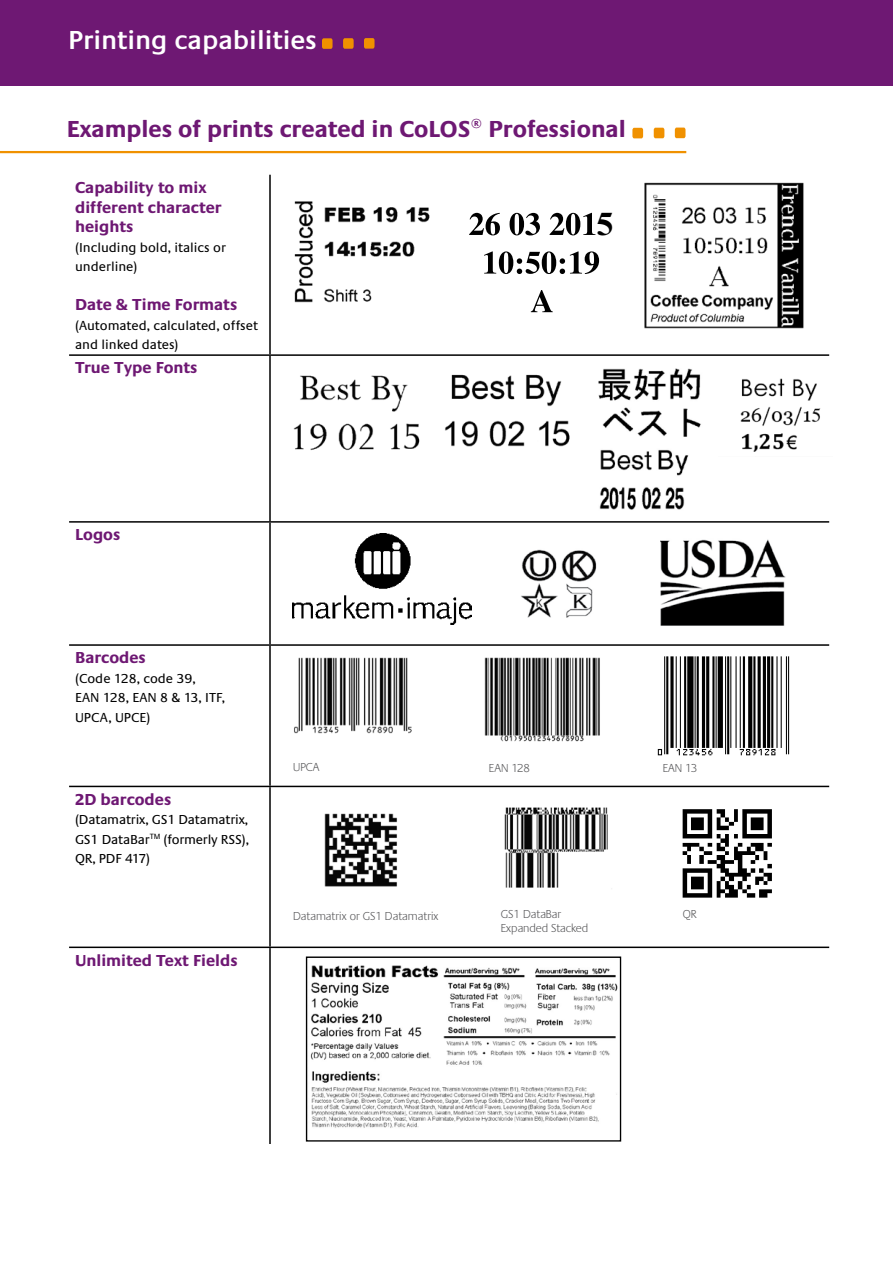
<style>
.page{position:relative;width:893px;height:1263px;background:#fff}
.page>*{position:absolute;margin:0;border:0;box-sizing:border-box;transform-origin:0 0}
.t1{font:700 33.45px "Times New Roman";color:#000}
.t2{font:600 27px "Praxis";color:#fff}
.t3{font:700 24px "Praxis";color:#6e1873}
.t4{font:700 16.5px/19.5px "Praxis";color:#6e1873}
.t5{font:13.5px/19.5px "Praxis";color:#000}
.t6{font:300 12px/14.4px "Praxis";color:#58585a}
</style>
<div class="page">
<div style="left:0;top:0;width:893px;height:85px;background:#6e1873"></div>
<svg style="left:322px;top:38px;width:11px;height:11px"></svg>
<svg style="left:343px;top:38px;width:11px;height:11px"></svg>
<svg style="left:364px;top:38px;width:11px;height:11px"></svg>
<hr style="left:269px;top:175px;width:2px;height:179px;background:#000">
<hr style="left:69px;top:354px;width:201px;height:2px;background:#000">
<hr style="left:270px;top:354px;width:559px;height:2px;background:#000">
<hr style="left:269px;top:356px;width:2px;height:165px;background:#000">
<hr style="left:69px;top:521px;width:201px;height:2px;background:#000">
<hr style="left:270px;top:521px;width:559px;height:2px;background:#000">
<hr style="left:269px;top:523px;width:2px;height:121px;background:#000">
<hr style="left:69px;top:644px;width:201px;height:2px;background:#000">
<hr style="left:270px;top:644px;width:559px;height:2px;background:#000">
<hr style="left:269px;top:646px;width:2px;height:140px;background:#000">
<hr style="left:69px;top:786px;width:201px;height:1px;background:#000">
<hr style="left:270px;top:786px;width:559px;height:1px;background:#000">
<hr style="left:269px;top:787px;width:2px;height:159px;background:#000">
<hr style="left:69px;top:946px;width:201px;height:2px;background:#000">
<hr style="left:270px;top:946px;width:559px;height:2px;background:#000">
<hr style="left:269px;top:948px;width:2px;height:239px;background:#000">
<img style="left:294px;top:201px;width:136px;height:102px">
<img style="left:293px;top:375px;width:127px;height:76px">
<img style="left:324px;top:813px;width:73px;height:74px">
<img style="left:484px;top:657px;width:116px;height:85px">
<img style="left:504px;top:807px;width:108px;height:82px">
<img style="left:294px;top:657px;width:118px;height:77px">
<img style="left:445px;top:374px;width:125px;height:73px">
<img style="left:293px;top:533px;width:179px;height:91px">
<img style="left:598px;top:368px;width:103px;height:142px">
<img style="left:310px;top:965px;width:308px;height:163px">
<div style="left:306px;top:956px;width:315px;height:185px;border:1px solid #000"></div>
<svg style="left:632px;top:128px;width:11px;height:10px"></svg>
<svg style="left:654px;top:128px;width:10px;height:10px"></svg>
<svg style="left:675px;top:128px;width:10px;height:10px"></svg>
<hr style="left:0;top:151px;width:686px;height:2px;background:#f09100">
<img style="left:521px;top:549px;width:76px;height:69px">
<img style="left:682px;top:809px;width:90px;height:89px">
<img style="left:660px;top:539px;width:126px;height:87px">
<img style="left:657px;top:656px;width:133px;height:100px">
<div style="left:69px;top:1145px;width:787px;height:96px;background:#fff"></div>
<img style="left:740px;top:378px;width:81px;height:74px">
<img style="left:644px;top:182px;width:160px;height:147px">
<svg style="left:469px;top:213px;width:31px;height:22px"></svg>
<svg style="left:510px;top:213px;width:30px;height:22px"></svg>
<svg style="left:550px;top:213px;width:45px;height:22px"></svg>
<svg style="left:484px;top:251px;width:115px;height:23px"></svg>
<svg style="left:531px;top:290px;width:22px;height:22px"></svg>
<h2 class="t2" style="left:68px;top:25px;width:250px">Printing capabilities</h2>
<h3 class="t3" style="left:67px;top:116px;width:560px">Examples of prints created in CoLOS® Professional</h3>
<p class="t4" style="left:75px;top:178px;width:148px">Capability to mix different character heights</p>
<p class="t5" style="left:75px;top:238px;width:152px">(Including bold, italics or underline)</p>
<p class="t4" style="left:75px;top:295px;width:164px">Date &amp; Time Formats</p>
<p class="t5" style="left:75px;top:316px;width:184px">(Automated, calculated, offset and linked dates)</p>
<p class="t4" style="left:75px;top:359px;width:124px">True Type Fonts</p>
<h1 class="t1" style="left:596px;top:201px;width:19px">5</h1>
<p class="t4" style="left:75px;top:525px;width:47px">Logos</p>
<p class="t4" style="left:75px;top:648px;width:72px">Barcodes</p>
<p class="t5" style="left:75px;top:669px;width:151px">(Code 128, code 39,<br>EAN 128, EAN 8 &amp; 13, ITF,<br>UPCA, UPCE)</p>
<p class="t4" style="left:75px;top:790px;width:98px">2D barcodes</p>
<p class="t5" style="left:75px;top:810px;width:175px;text-align:justify">(Datamatrix, GS1 Datamatrix, GS1 DataBar<sup>TM</sup> (formerly RSS), QR, PDF 417)</p>
<p class="t4" style="left:75px;top:951px;width:164px">Unlimited Text Fields</p>
<p class="t6" style="left:293px;top:760px;width:28px">UPCA</p>
<p class="t6" style="left:489px;top:762px;width:42px">EAN 128</p>
<p class="t6" style="left:663px;top:762px;width:36px">EAN 13</p>
<p class="t6" style="left:293px;top:909px;width:147px">Datamatrix or GS1 Datamatrix</p>
<p class="t6" style="left:501px;top:907px;width:89px">GS1 DataBar<br>Expanded Stacked</p>
<p class="t6" style="left:683px;top:907px;width:15px">QR</p>
</div>
